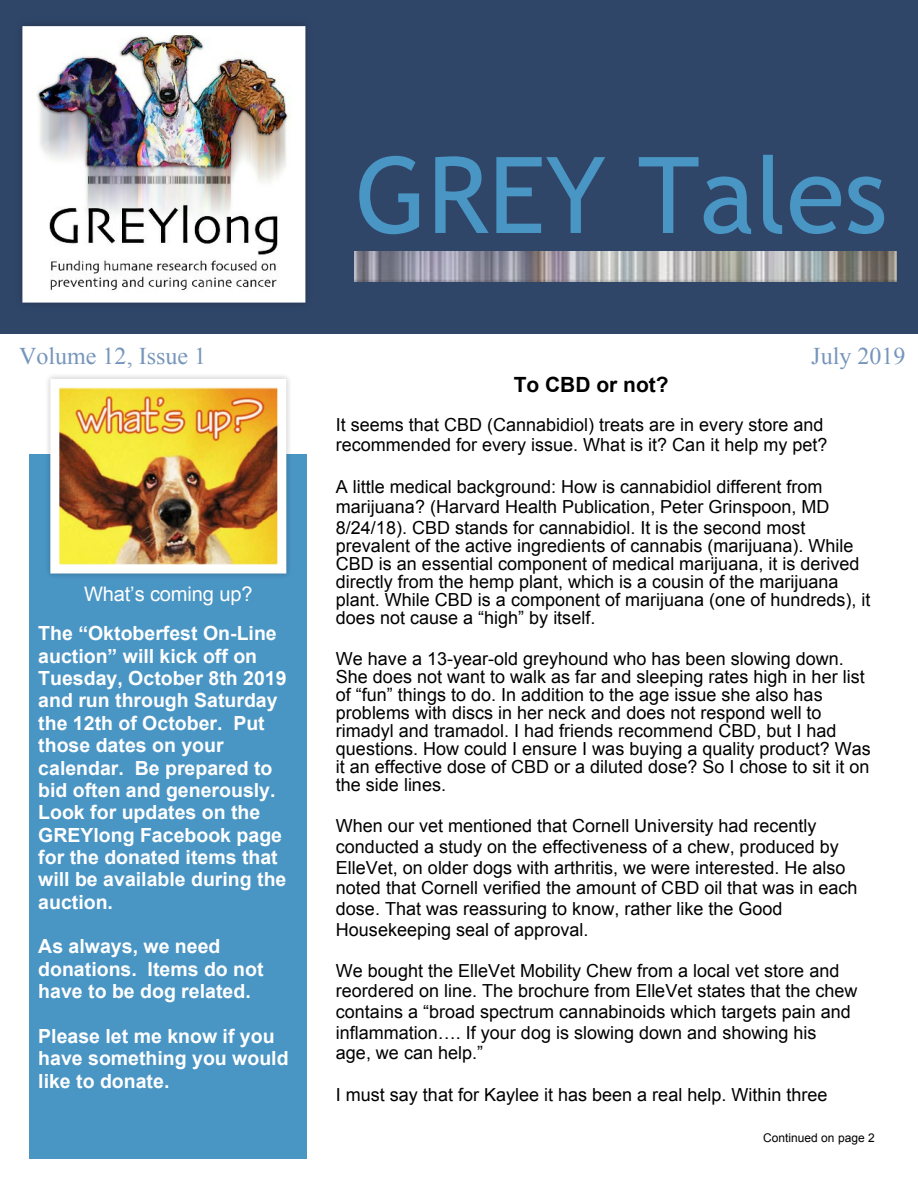
<style>
.page{position:relative;width:918px;height:1188px;background:#fff}
.page>*{position:absolute;margin:0;border:0;box-sizing:border-box;transform-origin:0 0}
.t1{font:106.05px "Trebuchet MS";color:#4995c4}
.t2{font:24px "Times New Roman";color:#7695bb}
.t3{font:700 21px "Arial";color:#000}
.t4{font:20.1px "Arial";letter-spacing:-.005em;color:#fff}
.t5{font:700 19.5px/22.4px "Arial";color:#fff}
.t6{font:18px/20.7px "Arial";color:#000}
.t7{font:12px "Arial";color:#000}
</style>
<div class="page">
<div style="left:0;top:0;width:918px;height:334px;background:#304669"></div>
<div style="left:30px;top:454px;width:277px;height:704px;background:#4995c4"></div>
<img style="left:21px;top:24px;width:286px;height:280px">
<img style="left:32px;top:36px;width:263px;height:257px">
<div style="left:22px;top:26px;width:283px;height:277px;border:9px solid #fff"></div>
<img style="left:47px;top:375px;width:243px;height:201px">
<img style="left:60px;top:389px;width:216px;height:175px">
<div style="left:50px;top:379px;width:236px;height:195px;border:9px solid #fff"></div>
<img style="left:355px;top:251px;width:542px;height:31px">
<h1 class="t1" style="left:355px;top:155px;width:534px">GREY Tales</h1>
<h2 class="t2" style="left:19px;top:348px;width:188px">Volume 12, Issue 1</h2>
<h2 class="t2" style="left:811px;top:348px;width:96px">July 2019</h2>
<p class="t4" style="left:84px;top:586px;width:170px">What’s coming up?</p>
<p class="t5" style="left:38px;top:624px;width:250px">The “Oktoberfest On-Line auction” will kick off on<br>Tuesday, October 8th 2019 and run through Saturday the 12th of October. Put those dates on your calendar. Be prepared to bid often and generously.<br>Look for updates on the<br>GREYlong Facebook page for the donated items that will be available during the auction.</p>
<p class="t5" style="left:38px;top:937px;width:227px">As always, we need donations. Items do not have to be dog related.</p>
<p class="t5" style="left:38px;top:1027px;width:252px">Please let me know if you have something you would like to donate.</p>
<p class="t3" style="left:514px;top:377px;width:157px">To CBD or not?</p>
<p class="t6" style="left:336px;top:416px;width:493px">It seems that CBD (Cannabidiol) treats are in every store and recommended for every issue. What is it? Can it help my pet?</p>
<p class="t6" style="left:336px;top:478px;width:495px">A little medical background: How is cannabidiol different from marijuana? (Harvard Health Publication, Peter Grinspoon, MD<br>8/24/18). CBD stands for cannabidiol. It is the second most</p>
<p class="t6" style="left:336px;top:538px;width:536px;line-height:18px">prevalent of the active ingredients of cannabis (marijuana). While CBD is an essential component of medical marijuana, it is derived directly from the hemp plant, which is a cousin of the marijuana plant. While CBD is a component of marijuana (one of hundreds), it does not cause a “high” by itself.</p>
<p class="t6" style="left:336px;top:651px;width:536px;line-height:18px">We have a 13-year-old greyhound who has been slowing down.<br>She does not want to walk as far and sleeping rates high in her list of “fun” things to do. In addition to the age issue she also has problems with discs in her neck and does not respond well to rimadyl and tramadol. I had friends recommend CBD, but I had questions. How could I ensure I was buying a quality product? Was it an effective dose of CBD or a diluted dose? So I chose to sit it on the side lines.</p>
<p class="t6" style="left:336px;top:817px;width:523px">When our vet mentioned that Cornell University had recently conducted a study on the effectiveness of a chew, produced by ElleVet, on older dogs with arthritis, we were interested. He also noted that Cornell verified the amount of CBD oil that was in each dose. That was reassuring to know, rather like the Good Housekeeping seal of approval.</p>
<p class="t6" style="left:336px;top:962px;width:523px">We bought the ElleVet Mobility Chew from a local vet store and reordered on line. The brochure from ElleVet states that the chew contains a “broad spectrum cannabinoids which targets pain and inflammation…. If your dog is slowing down and showing his<br>age, we can help.”</p>
<p class="t6" style="left:336px;top:1086px;width:493px">I must say that for Kaylee it has been a real help. Within three</p>
<p class="t7" style="left:763px;top:1133px;width:113px">Continued on page 2</p>
</div>
